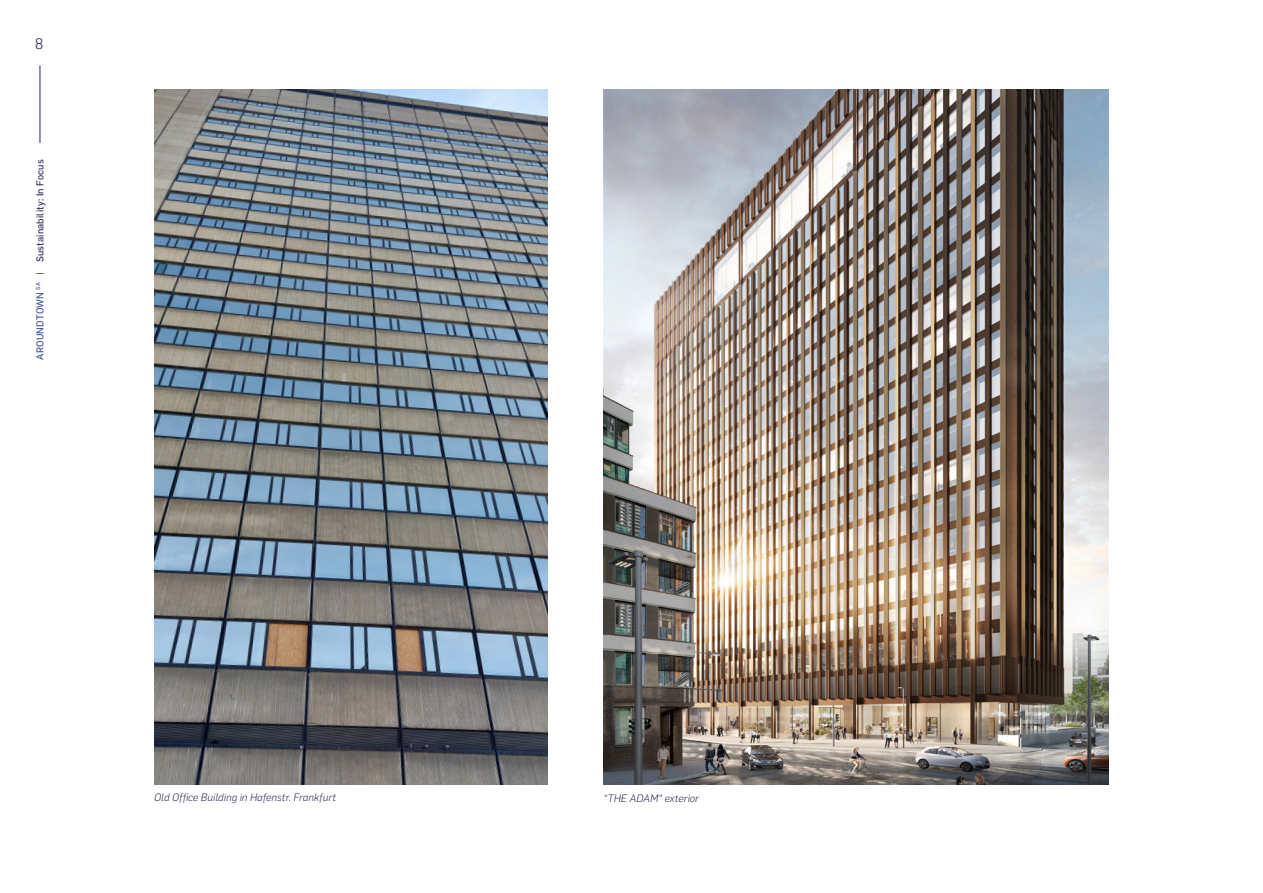
<style>
.page{position:relative;width:1263px;height:893px;background:#fff}
.page>*{position:absolute;margin:0;border:0;box-sizing:border-box;transform-origin:0 0}
.t1{font:300 15px "Flama";color:#22254e}
.t2{font:italic 300 10.5px "Flama";letter-spacing:.01em;color:#22254e}
.t3{font:9.75px "Flama Basic";letter-spacing:.02em;color:#22254e}
.s1{font-family:"Flama";color:#364b94}
.s2{font-family:"Flama"}
</style>
<div class="page">
<hr style="left:40px;top:65px;width:1px;height:78px;background:#22254e">
<img style="left:154px;top:89px;width:393px;height:695px">
<img style="left:604px;top:89px;width:505px;height:695px">
<h1 class="t1" style="left:35px;top:34px;width:10px">8</h1>
<p class="t3" style="left:33px;top:360px;width:202px;rotate:-90deg"><span class="s1">AROUNDTOWN</span> <sup>SA</sup> <span class="s2">|</span> Sustainability: In Focus</p>
<p class="t2" style="left:154px;top:790px;width:184px">Old Office Building in Hafenstr. Frankfurt</p>
<p class="t2" style="left:604px;top:792px;width:97px">“THE ADAM“ exterior</p>
</div>
